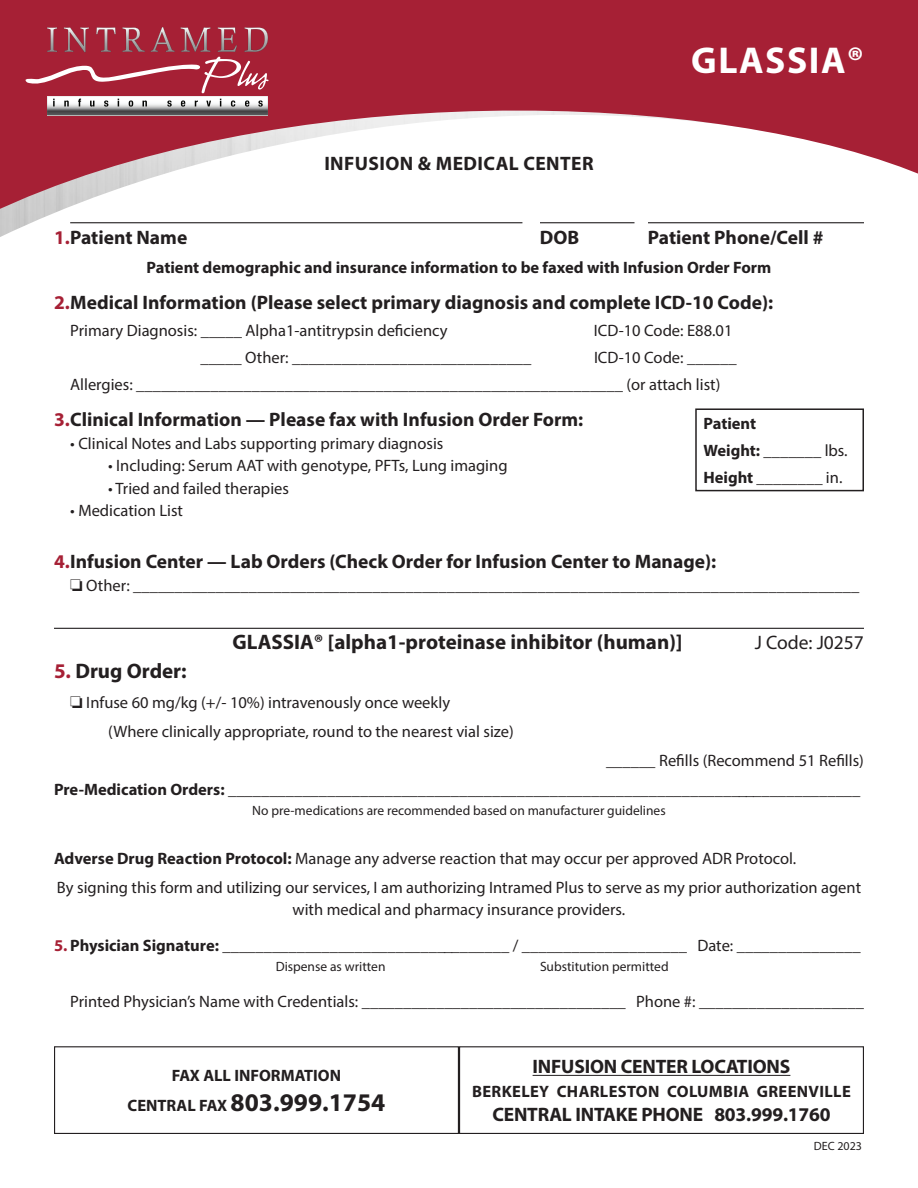
<style>
.page{position:relative;width:918px;height:1188px;background:#fff}
.page>*{position:absolute;margin:0;border:0;box-sizing:border-box;transform-origin:0 0}
.t1{font:700 37.5px "Myriad Pro";letter-spacing:.04em;color:#fff}
.t2{font:700 25.5px "Myriad Pro";color:#231f20}
.t3{font:700 21px "Myriad Pro";color:#231f20}
.t4{font:700 19.5px "Myriad Pro";color:#231f20}
.t5{font:700 19.5px "Myriad Pro";letter-spacing:.02em;color:#231f20}
.t6{font:19.5px "Myriad Pro";color:#231f20}
.t7{font:16.5px/22.5px "Myriad Pro";color:#231f20;text-align:center}
.t8{font:700 16.5px "Myriad Pro";color:#231f20}
.t9{font:700 16.5px "Myriad Pro";letter-spacing:.02em;color:#231f20}
.t10{font:13.5px "Myriad Pro";color:#231f20}
.t11{font:12px "Myriad Pro";color:#231f20}
.s1{color:#a62035}
.s2{font-weight:400}
.s3{font-weight:700}
.s4{font-weight:700;color:#a62035}
.s5{font-size:16.5px}
</style>
<div class="page">
<img style="left:0;top:215px;width:864px;height:22px">
<svg style="left:0;top:0;width:918px;height:215px;fill:#a62035"></svg>
<svg style="left:26px;top:27px;width:242px;height:88px;background:#ac5160"></svg>
<hr style="left:54px;top:628px;width:810px;height:1px;background:#231f20">
<div style="left:54px;top:1046px;width:405px;height:88px;border:1px solid #231f20"></div>
<hr style="left:533px;top:1075px;width:257px;height:1px;background:#231f20">
<div style="left:459px;top:1046px;width:405px;height:88px;border:1px solid #231f20"></div>
<hr style="left:70px;top:222px;width:452px;height:1px;background:#231f20">
<hr style="left:540px;top:222px;width:94px;height:1px;background:#231f20">
<hr style="left:648px;top:222px;width:216px;height:1px;background:#231f20">
<div style="left:695px;top:408px;width:169px;height:83px;border:2px solid #231f20"></div>
<p class="t5" style="left:324px;top:151px;width:271px">INFUSION &amp; MEDICAL CENTER</p>
<p class="t1" style="left:691px;top:36px;width:174px">GLASSIA®</p>
<p class="t4" style="left:54px;top:225px;width:135px"><span class="s1">1.</span>Patient Name</p>
<p class="t4" style="left:540px;top:225px;width:41px">DOB</p>
<p class="t4" style="left:648px;top:225px;width:177px">Patient Phone/Cell #</p>
<p class="t8" style="left:147px;top:257px;width:626px">Patient demographic and insurance information to be faxed with Infusion Order Form</p>
<p class="t4" style="left:54px;top:290px;width:721px"><span class="s1">2.</span>Medical Information (Please select primary diagnosis and complete ICD-10 Code):</p>
<p class="t7" style="left:70px;top:319px;width:379px">Primary Diagnosis: _____ Alpha1-antitrypsin deficiency</p>
<p class="t7" style="left:594px;top:319px;width:140px">ICD-10 Code: E88.01</p>
<p class="t7" style="left:200px;top:346px;width:332px">_____ Other: _____________________________</p>
<p class="t7" style="left:594px;top:346px;width:144px">ICD-10 Code: ______</p>
<p class="t7" style="left:70px;top:373px;width:652px">Allergies: ___________________________________________________________ (or attach list)</p>
<p class="t4" style="left:54px;top:407px;width:531px"><span class="s1">3.</span>Clinical Information — Please fax with Infusion Order Form:</p>
<p class="t7" style="left:70px;top:432px;width:375px">• Clinical Notes and Labs supporting primary diagnosis</p>
<p class="t7" style="left:108px;top:454px;width:401px">• Including: Serum AAT with genotype, PFTs, Lung imaging</p>
<p class="t7" style="left:108px;top:477px;width:183px">• Tried and failed therapies</p>
<p class="t7" style="left:70px;top:499px;width:114px">• Medication List</p>
<p class="t4" style="left:54px;top:549px;width:664px"><span class="s1">4.</span>Infusion Center — Lab Orders (Check Order for Infusion Center to Manage):</p>
<p class="t7" style="left:70px;top:574px;width:791px">❏ Other: ________________________________________________________________________________________</p>
<p class="t8" style="left:704px;top:413px;width:54px">Patient</p>
<p class="t8" style="left:704px;top:440px;width:146px">Weight: _______ <span class="s2">lbs.</span></p>
<p class="t8" style="left:704px;top:467px;width:140px">Height ________ <span class="s2">in.</span></p>
<p class="t3" style="left:233px;top:628px;width:452px">GLASSIA® [alpha1-proteinase inhibitor (human)]</p>
<p class="t6" style="left:755px;top:631px;width:111px">J Code: J0257</p>
<p class="t3" style="left:54px;top:658px;width:134px"><span class="s1">5.</span> Drug Order:</p>
<p class="t7" style="left:70px;top:691px;width:382px">❏ Infuse 60 mg/kg (+/- 10%) intravenously once weekly</p>
<p class="t7" style="left:108px;top:720px;width:407px">(Where clinically appropriate, round to the nearest vial size)</p>
<p class="t7" style="left:606px;top:749px;width:259px">______ Refills (Recommend 51 Refills)</p>
<p class="t7" style="left:54px;top:778px;width:808px"><span class="s3">Pre-Medication Orders:</span> _____________________________________________________________________________</p>
<p class="t10" style="left:252px;top:802px;width:415px">No pre-medications are recommended based on manufacturer guidelines</p>
<p class="t7" style="left:54px;top:847px;width:744px"><span class="s3">Adverse Drug Reaction Protocol:</span> Manage any adverse reaction that may occur per approved ADR Protocol.</p>
<p class="t7" style="left:57px;top:876px;width:806px">By signing this form and utilizing our services, I am authorizing Intramed Plus to serve as my prior authorization agent with medical and pharmacy insurance providers.</p>
<p class="t7" style="left:54px;top:934px;width:808px"><span class="s4">5.</span> <span class="s3">Physician Signature:</span> ___________________________________ / ____________________ Date: _______________</p>
<p class="t10" style="left:276px;top:958px;width:111px">Dispense as written</p>
<p class="t10" style="left:540px;top:958px;width:130px">Substitution permitted</p>
<p class="t7" style="left:70px;top:990px;width:795px">Printed Physician’s Name with Credentials: ________________________________ Phone #: ____________________</p>
<p class="t8" style="left:172px;top:1065px;width:171px">FAX ALL INFORMATION</p>
<p class="t2" style="left:128px;top:1086px;width:259px"><span class="s5">CENTRAL FAX</span> 803.999.1754</p>
<p class="t4" style="left:533px;top:1054px;width:259px">INFUSION CENTER LOCATIONS</p>
<p class="t9" style="left:472px;top:1081px;width:380px">BERKELEY CHARLESTON COLUMBIA GREENVILLE</p>
<p class="t4" style="left:492px;top:1102px;width:340px">CENTRAL INTAKE PHONE 803.999.1760</p>
<p class="t11" style="left:814px;top:1138px;width:50px">DEC 2023</p>
</div>
